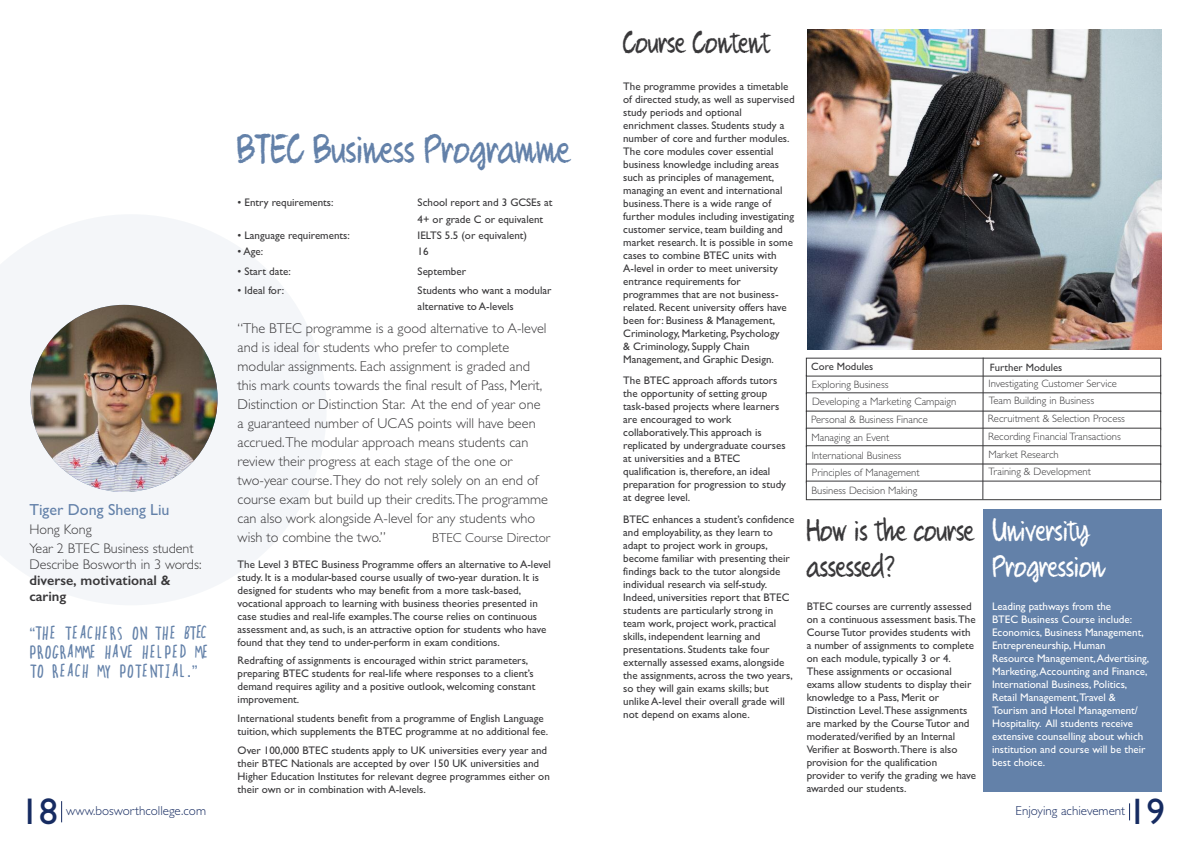
<style>
.page{position:relative;width:1191px;height:842px;background:#fff}
.page>*{position:absolute;margin:0;border:0;box-sizing:border-box;transform-origin:0 0}
.t1{font:37.2px "Gill Sans";color:#162b61}
.t2{font:37px "Quikhand";color:#6381a9}
.t3{font:37px "Gill Sans";color:#162b61}
.t4{font:28px/36.2px "Quikhand";color:#39383a}
.t5{font:28px/36.2px "Quikhand";color:#fff}
.t6{font:16px "Gill Sans";color:#6381a9}
.t7{font:15px/19px "hectic";color:#6381a9}
.t8{font:300 14.3px/19px "Gill Sans";color:#39383a}
.t9{font:300 14px/18.8px "Gill Sans";color:#39383a}
.t10{font:600 14px/16px "Gill Sans";color:#39383a}
.t11{font:300 13px "Gill Sans";color:#162b61}
.t12{font:300 13px "Gill Sans";color:#39383a}
.t13{font:11px/13px "Gill Sans";color:#39383a}
.t14{font:11px/13px "Gill Sans";color:#fff}
.t15{font:300 10.7px/17.3px "Gill Sans";color:#39383a}
.t16{font:10.7px "Gill Sans";color:#39383a}
.s1{font-family:"Lucida Grande"}
</style>
<div class="page">
<svg style="left:1129px;top:803px;width:1px;height:17px"></svg>
<svg style="left:61px;top:801px;width:1px;height:21px"></svg>
<svg style="left:0;top:215px;width:326px;height:390px;fill:#f4f6f9"></svg>
<img style="left:30px;top:305px;width:188px;height:187px;border-radius:50%">
<div style="left:806px;top:445px;width:355px;height:20px;border:1px solid #39383a"></div>
<div style="left:806px;top:481px;width:355px;height:19px;border:1px solid #39383a"></div>
<svg style="left:981px;top:357px;width:3px;height:143px"></svg>
<img style="left:807px;top:29px;width:354px;height:321px">
<div style="left:983px;top:510px;width:178px;height:282px;background:#6381a9"></div>
<h3 class="t6" style="left:29px;top:500px;width:142px">Tiger Dong Sheng Liu</h3>
<p class="t9" style="left:29px;top:520px;width:166px">Hong Kong<br>Year 2 BTEC Business student</p>
<p class="t9" style="left:29px;top:555px;width:174px">Describe Bosworth in 3 words:</p>
<p class="t10" style="left:29px;top:572px;width:143px">diverse, motivational &amp; caring</p>
<h3 class="t7" style="left:29px;top:623px;width:181px"><span class="s1">“</span>THE TEACHERS ON THE BTEC<br>PROGRAMME HAVE HELPED ME<br>TO REACH MY POTENTIAL<span class="s1">.”</span></h3>
<h2 class="t2" style="left:237px;top:129px;width:334px">BTEC Business Programme</h2>
<p class="t13" style="left:238px;top:196px;width:97px">• Entry requirements:</p>
<p class="t13" style="left:418px;top:194px;width:136px;line-height:16.4px">School report and 3 GCSEs at<br>4+ or grade C or equivalent</p>
<p class="t13" style="left:238px;top:229px;width:114px">• Language requirements:</p>
<p class="t13" style="left:418px;top:229px;width:111px">IELTS 5.5 (or equivalent)</p>
<p class="t13" style="left:238px;top:245px;width:27px">• Age:</p>
<p class="t13" style="left:418px;top:245px;width:12px">16</p>
<p class="t13" style="left:238px;top:264px;width:55px">• Start date:</p>
<p class="t13" style="left:418px;top:264px;width:50px">September</p>
<p class="t13" style="left:238px;top:284px;width:48px">• Ideal for:</p>
<p class="t13" style="left:418px;top:282px;width:135px;line-height:16.4px">Students who want a modular alternative to A-levels</p>
<p class="t8" style="left:238px;top:319px;width:312px">“The BTEC programme is a good alternative to A-level and is ideal for students who prefer to complete modular assignments. Each assignment is graded and this mark counts towards the final result of Pass, Merit, Distinction or Distinction Star. At the end of year one a guaranteed number of UCAS points will have been accrued.The modular approach means students can review their progress at each stage of the one or two-year course.They do not rely solely on an end of course exam but build up their credits.The programme can also work alongside A-level for any students who wish to combine the two.”</p>
<p class="t13" style="left:238px;top:557px;width:315px">The Level 3 BTEC Business Programme offers an alternative to A-level study. It is a modular-based course usually of two-year duration. It is designed for students who may benefit from a more task-based, vocational approach to learning with business theories presented in case studies and real-life examples.The course relies on continuous assessment and, as such, is an attractive option for students who have found that they tend to under-perform in exam conditions.</p>
<p class="t13" style="left:238px;top:654px;width:299px">Redrafting of assignments is encouraged within strict parameters, preparing BTEC students for real-life where responses to a client’s demand requires agility and a positive outlook, welcoming constant improvement.</p>
<p class="t13" style="left:238px;top:712px;width:312px">International students benefit from a programme of English Language tuition, which supplements the BTEC programme at no additional fee.</p>
<p class="t13" style="left:238px;top:743px;width:314px">Over 100,000 BTEC students apply to UK universities every year and their BTEC Nationals are accepted by over 150 UK universities and Higher Education Institutes for relevant degree programmes either on their own or in combination with A-levels.</p>
<p class="t12" style="left:432px;top:530px;width:119px">BTEC Course Director</p>
<h3 class="t4" style="left:623px;top:26px;width:148px">Course Content</h3>
<p class="t13" style="left:623px;top:79px;width:173px">The programme provides a timetable of directed study, as well as supervised study periods and optional enrichment classes. Students study a number of core and further modules.<br>The core modules cover essential business knowledge including areas such as principles of management, managing an event and international business.There is a wide range of further modules including investigating customer service, team building and market research. It is possible in some cases to combine BTEC units with A-level in order to meet university entrance requirements for programmes that are not business&shy;related. Recent university offers have been for: Business &amp; Management, Criminology, Marketing, Psychology<br>&amp; Criminology, Supply Chain Management, and Graphic Design.</p>
<p class="t13" style="left:623px;top:374px;width:164px">The BTEC approach affords tutors the opportunity of setting group task-based projects where learners are encouraged to work collaboratively.This approach is replicated by undergraduate courses at universities and a BTEC qualification is, therefore, an ideal preparation for progression to study at degree level.</p>
<p class="t13" style="left:623px;top:512px;width:173px">BTEC enhances a student’s confidence and employability, as they learn to adapt to project work in groups, become familiar with presenting their findings back to the tutor alongside individual research via self-study.<br>Indeed, universities report that BTEC students are particularly strong in team work, project work, practical skills, independent learning and presentations. Students take four externally assessed exams, alongside the assignments, across the two years, so they will gain exams skills; but unlike A-level their overall grade will not depend on exams alone.</p>
<p class="t16" style="left:811px;top:360px;width:64px">Core Modules</p>
<p class="t16" style="left:989px;top:361px;width:74px">Further Modules</p>
<p class="t15" style="left:812px;top:375px;width:146px">Exploring Business<br>Developing a Marketing Campaign</p>
<p class="t15" style="left:811px;top:411px;width:118px">Personal &amp; Business Finance<br>Managing an Event</p>
<p class="t15" style="left:811px;top:447px;width:110px">International Business<br>Principles of Management<br>Business Decision Making</p>
<p class="t15" style="left:988px;top:374px;width:130px">Investigating Customer Service<br>Team Building in Business</p>
<p class="t15" style="left:988px;top:410px;width:139px">Recruitment &amp; Selection Process<br>Recording FinancialTransactions</p>
<p class="t15" style="left:988px;top:446px;width:104px">Market Research<br>Training &amp; Development</p>
<h3 class="t4" style="left:806px;top:513px;width:169px">How is the course assessed?</h3>
<p class="t13" style="left:806px;top:600px;width:171px">BTEC courses are currently assessed on a continuous assessment basis.The Course Tutor provides students with a number of assignments to complete on each module, typically 3 or 4.<br>These assignments or occasional exams allow students to display their knowledge to a Pass, Merit or Distinction Level.These assignments are marked by the Course Tutor and moderated/verified by an Internal Verifier at Bosworth.There is also provision for the qualification provider to verify the grading we have awarded our students.</p>
<h3 class="t5" style="left:992px;top:513px;width:113px">University<br>Progression</h3>
<p class="t14" style="left:992px;top:600px;width:159px">Leading pathways from the<br>BTEC Business Course include:<br>Economics, Business Management,<br>Entrepreneurship, Human<br>Resource Management,Advertising,<br>Marketing,Accounting and Finance,<br>International Business, Politics,<br>Retail Management,Travel &amp;<br>Tourism and Hotel Management/<br>Hospitality. All students receive extensive counselling about which institution and course will be their best choice.</p>
<h1 class="t1" style="left:21px;top:789px;width:39px">18</h1>
<p class="t11" style="left:66px;top:803px;width:141px">www.bosworthcollege.com</p>
<p class="t11" style="left:1015px;top:803px;width:111px">Enjoying achievement</p>
<h2 class="t3" style="left:1128px;top:790px;width:38px">19</h2>
</div>
